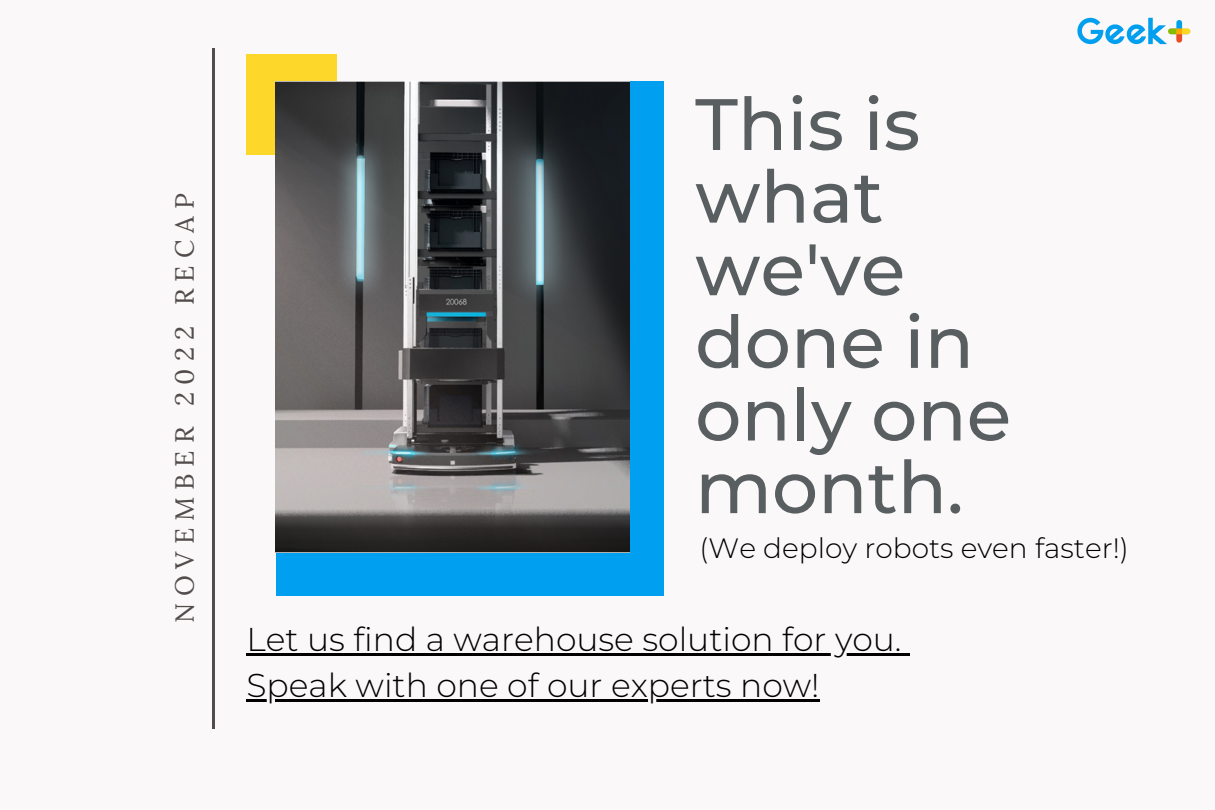
<style>
.page{position:relative;width:1215px;height:810px;background:#faf8f8}
.page>*{position:absolute;margin:0;border:0;box-sizing:border-box;transform-origin:0 0}
.t1{font:500 72.6px/72.6px "Montserrat";color:#595e61}
.t2{font:300 33px/45.8px "Montserrat";color:#000}
.t3{font:300 28px "Montserrat";color:#000}
.t4{font:26.2px "Lora";letter-spacing:.27em;color:#524c4c}
</style>
<div class="page">
<div style="left:246px;top:54px;width:91px;height:100px;background:#fed72b"></div>
<div style="left:276px;top:81px;width:388px;height:515px;background:#009fef"></div>
<hr style="left:212px;top:49px;width:3px;height:680px;background:#524c4c">
<img style="left:1077px;top:17px;width:114px;height:28px">
<img style="left:276px;top:81px;width:354px;height:472px">
<hr style="left:246px;top:653px;width:656px;height:3px;background:#000">
<svg style="left:902px;top:653px;width:8px;height:3px"></svg>
<hr style="left:246px;top:699px;width:574px;height:3px;background:#000">
<p class="t4" style="left:168px;top:623px;width:431px;rotate:-90deg">NOVEMBER 2022 RECAP</p>
<h1 class="t1" style="left:695px;top:88px;width:318px">This is what we've done in only one month.</h1>
<p class="t3" style="left:700px;top:531px;width:431px">(We deploy robots even faster!)</p>
<p class="t2" style="left:246px;top:616px;width:657px">Let us find a warehouse solution for you.<br>Speak with one of our experts now!</p>
</div>
